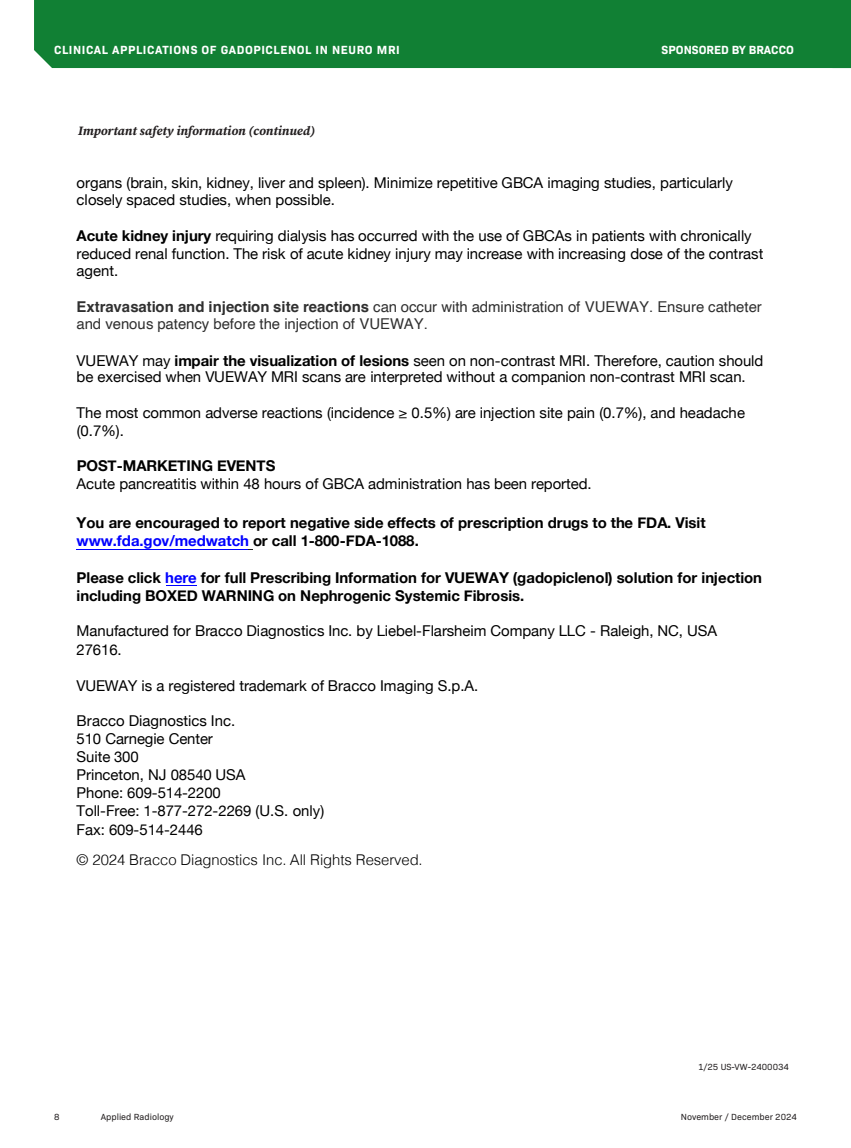
<style>
.page{position:relative;width:851px;height:1148px;background:#fff}
.page>*{position:absolute;margin:0;border:0;box-sizing:border-box;transform-origin:0 0}
.t1{font:15px/18px "Helvetica Neue";letter-spacing:-.005em;color:#000}
.t2{font:700 15px/18.1px "Helvetica Neue";letter-spacing:-.005em;color:#000}
.t3{font:15px/17.7px "Helvetica";letter-spacing:-.01em;color:#303030}
.t4{font:300 14.85px "Helvetica";letter-spacing:-.005em;color:#000}
.Body{font:italic 700 12.75px "Source Serif Pro";color:#231f20}
.t5{font:700 12px "Bio Sans";letter-spacing:.05em;color:#fff}
.t6{font:700 12px "Bio Sans";color:#fff}
.Body-2{font:9px "Bio Sans";color:#231f20}
.s1{font-weight:700}
.s2{color:#00f}
</style>
<div class="page">
<div style="left:34px;top:0;width:816px;height:68px;background:#118034"></div>
<hr style="left:77px;top:549px;width:172px;height:1px;background:#00f">
<hr style="left:165px;top:585px;width:31px;height:1px;background:#00f">
<p class="t5" style="left:54px;top:41px;width:347px">CLINICAL APPLICATIONS OF GADOPICLENOL IN NEURO MRI</p>
<p class="t6" style="left:661px;top:41px;width:134px">SPONSORED BY BRACCO</p>
<p class="Body" style="left:78px;top:122px;width:238px">Important safety information (continued)</p>
<p class="t1" style="left:77px;top:175px;width:658px;line-height:17.4px">organs (brain, skin, kidney, liver and spleen). Minimize repetitive GBCA imaging studies, particularly closely spaced studies, when possible.</p>
<p class="t1" style="left:77px;top:228px;width:688px;line-height:17.5px"><span class="s1">Acute kidney injury</span> requiring dialysis has occurred with the use of GBCAs in patients with chronically reduced renal function. The risk of acute kidney injury may increase with increasing dose of the contrast agent.</p>
<p class="t3" style="left:77px;top:298px;width:686px"><span class="s1">Extravasation and injection site reactions</span> can occur with administration of VUEWAY. Ensure catheter and venous patency before the injection of VUEWAY.</p>
<p class="t1" style="left:77px;top:353px;width:688px;line-height:16.6px">VUEWAY may <span class="s1">impair the visualization of lesions</span> seen on non-contrast MRI. Therefore, caution should be exercised when VUEWAY MRI scans are interpreted without a companion non-contrast MRI scan.</p>
<p class="t1" style="left:77px;top:404px;width:670px">The most common adverse reactions (incidence ≥ 0.5%) are injection site pain (0.7%), and headache (0.7%).</p>
<p class="t1" style="left:77px;top:458px;width:516px;line-height:17.4px"><span class="s1">POST-MARKETING EVENTS<br></span>Acute pancreatitis within 48 hours of GBCA administration has been reported.</p>
<p class="t2" style="left:77px;top:514px;width:630px">You are encouraged to report negative side effects of prescription drugs to the FDA. Visit <span class="s2">www.fda.gov/medwatch</span> or call 1-800-FDA-1088.</p>
<p class="t2" style="left:77px;top:569px;width:687px;line-height:17.7px">Please click <span class="s2">here</span> for full Prescribing Information for VUEWAY (gadopiclenol) solution for injection including BOXED WARNING on Nephrogenic Systemic Fibrosis.</p>
<p class="t1" style="left:77px;top:623px;width:642px">Manufactured for Bracco Diagnostics Inc. by Liebel-Flarsheim Company LLC - Raleigh, NC, USA<br>27616.</p>
<p class="t1" style="left:77px;top:677px;width:403px">VUEWAY is a registered trademark of Bracco Imaging S.p.A.</p>
<p class="t1" style="left:77px;top:712px;width:249px">Bracco Diagnostics Inc.<br>510 Carnegie Center<br>Suite 300<br>Princeton, NJ 08540 USA<br>Phone: 609-514-2200<br>Toll-Free: 1-877-272-2269 (U.S. only)<br>Fax: 609-514-2446</p>
<p class="t4" style="left:77px;top:847px;width:347px">© 2024 Bracco Diagnostics Inc. All Rights Reserved.</p>
<p class="Body-2" style="left:698px;top:1060px;width:92px">1/25 US-VW-2400034</p>
<p class="Body-2" style="left:54px;top:1110px;width:7px">8</p>
<p class="Body-2" style="left:101px;top:1110px;width:75px">Applied Radiology</p>
<p class="Body-2" style="left:680px;top:1110px;width:118px">November / December 2024</p>
</div>
